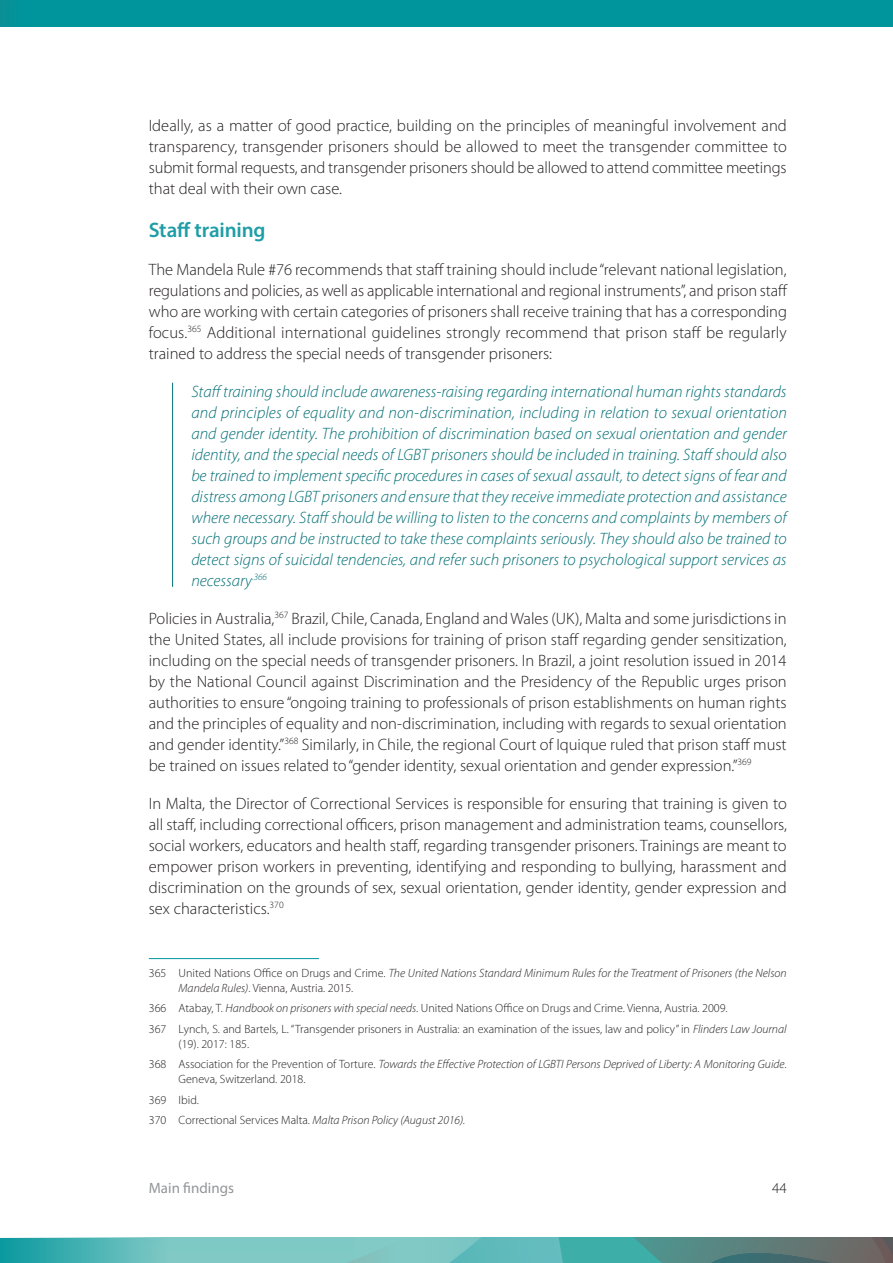
<style>
.page{position:relative;width:893px;height:1263px;background:#fff}
.page>*{position:absolute;margin:0;border:0;box-sizing:border-box;transform-origin:0 0}
.Head2{font:600 21px "Myriad Pro";letter-spacing:-.01em;color:#1f9ea7}
.Body{font:300 16.5px/21px "Myriad Pro";color:#231f20;text-align:justify}
.Body-quoted{font:italic 300 16.5px/21px "Myriad Pro";color:#006e75;text-align:justify}
.t1{font:15px "Myriad Pro";color:#939598}
.t2{font:300 15px "Myriad Pro";color:#231f20}
.Footnote{font:italic 300 12px/14.4px "Myriad Pro";color:#231f20}
.Footnote-2{font:300 12px/14.4px "Myriad Pro";color:#231f20}
.s1{font-style:normal}
.s2{font-style:italic}
</style>
<div class="page">
<svg style="left:0;top:1238px;width:893px;height:25px;background:#60aaa7"></svg>
<div style="left:0;top:0;width:893px;height:27px;background:#00959c"></div>
<svg style="left:0;top:0;width:2px;height:27px"></svg>
<hr style="left:149px;top:958px;width:170px;height:1px;background:#00959c">
<hr style="left:172px;top:383px;width:1px;height:204px;background:#006e75">
<p class="Body" style="left:149px;top:116px;width:639px">Ideally, as a matter of good practice, building on the principles of meaningful involvement and transparency, transgender prisoners should be allowed to meet the transgender committee to submit formal requests, and transgender prisoners should be allowed to attend committee meetings that deal with their own case.</p>
<p class="Head2" style="left:149px;top:216px;width:118px">Staff training</p>
<p class="Body" style="left:149px;top:259px;width:641px">The Mandela Rule #76 recommends that staff training should include “relevant national legislation, regulations and policies, as well as applicable international and regional instruments”, and prison staff who are working with certain categories of prisoners shall receive training that has a corresponding focus.<sup>365</sup> Additional international guidelines strongly recommend that prison staff be regularly trained to address the special needs of transgender prisoners:</p>
<p class="Body-quoted" style="left:191px;top:381px;width:597px">Staff training should include awareness-raising regarding international human rights standards and principles of equality and non-discrimination, including in relation to sexual orientation and gender identity. The prohibition of discrimination based on sexual orientation and gender identity, and the special needs of LGBT prisoners should be included in training. Staff should also be trained to implement specific procedures in cases of sexual assault, to detect signs of fear and distress among LGBT prisoners and ensure that they receive immediate protection and assistance where necessary. Staff should be willing to listen to the concerns and complaints by members of such groups and be instructed to take these complaints seriously. They should also be trained to detect signs of suicidal tendencies, and refer such prisoners to psychological support services as necessary<sup>.366</sup></p>
<p class="Body" style="left:149px;top:608px;width:639px">Policies in Australia,<sup>367</sup> Brazil, Chile, Canada, England and Wales (UK), Malta and some jurisdictions in the United States, all include provisions for training of prison staff regarding gender sensitization, including on the special needs of transgender prisoners. In Brazil, a joint resolution issued in 2014 by the National Council against Discrimination and the Presidency of the Republic urges prison authorities to ensure “ongoing training to professionals of prison establishments on human rights and the principles of equality and non-discrimination, including with regards to sexual orientation and gender identity.”<sup>368</sup> Similarly, in Chile, the regional Court of Iquique ruled that prison staff must be trained on issues related to “gender identity, sexual orientation and gender expression.”<sup>369</sup></p>
<p class="Body" style="left:149px;top:793px;width:640px">In Malta, the Director of Correctional Services is responsible for ensuring that training is given to all staff, including correctional officers, prison management and administration teams, counsellors, social workers, educators and health staff, regarding transgender prisoners. Trainings are meant to empower prison workers in preventing, identifying and responding to bullying, harassment and discrimination on the grounds of sex, sexual orientation, gender identity, gender expression and sex characteristics.<sup>370</sup></p>
<p class="Footnote" style="left:179px;top:966px;width:610px;text-indent:-30px"><span class="s1">365 United Nations Office on Drugs and Crime.</span> The United Nations Standard Minimum Rules for the Treatment of Prisoners (the Nelson<br>Mandela Rules)<span class="s1">. Vienna, Austria. 2015.</span></p>
<p class="Footnote-2" style="left:149px;top:1001px;width:580px">366 Atabay, T. <span class="s2">Handbook on prisoners with special needs</span>. United Nations Office on Drugs and Crime. Vienna, Austria. 2009.</p>
<p class="Footnote-2" style="left:179px;top:1022px;width:610px;text-indent:-30px">367 Lynch, S. and Bartels, L. “Transgender prisoners in Australia: an examination of the issues, law and policy” in <span class="s2">Flinders Law Journal </span>(19). 2017: 185.</p>
<p class="Footnote" style="left:179px;top:1057px;width:610px;text-indent:-30px"><span class="s1">368 Association for the Prevention of Torture.</span> Towards the Effective Protection of LGBTI Persons Deprived of Liberty: A Monitoring Guide<span class="s1">.<br>Geneva, Switzerland. 2018.</span></p>
<p class="Footnote-2" style="left:149px;top:1092px;width:52px">369 Ibid.</p>
<p class="Footnote" style="left:149px;top:1113px;width:318px"><span class="s1">370 Correctional Services Malta.</span> Malta Prison Policy (August 2016).</p>
<p class="t1" style="left:149px;top:1179px;width:87px">Main findings</p>
<p class="t2" style="left:772px;top:1180px;width:16px">44</p>
</div>
